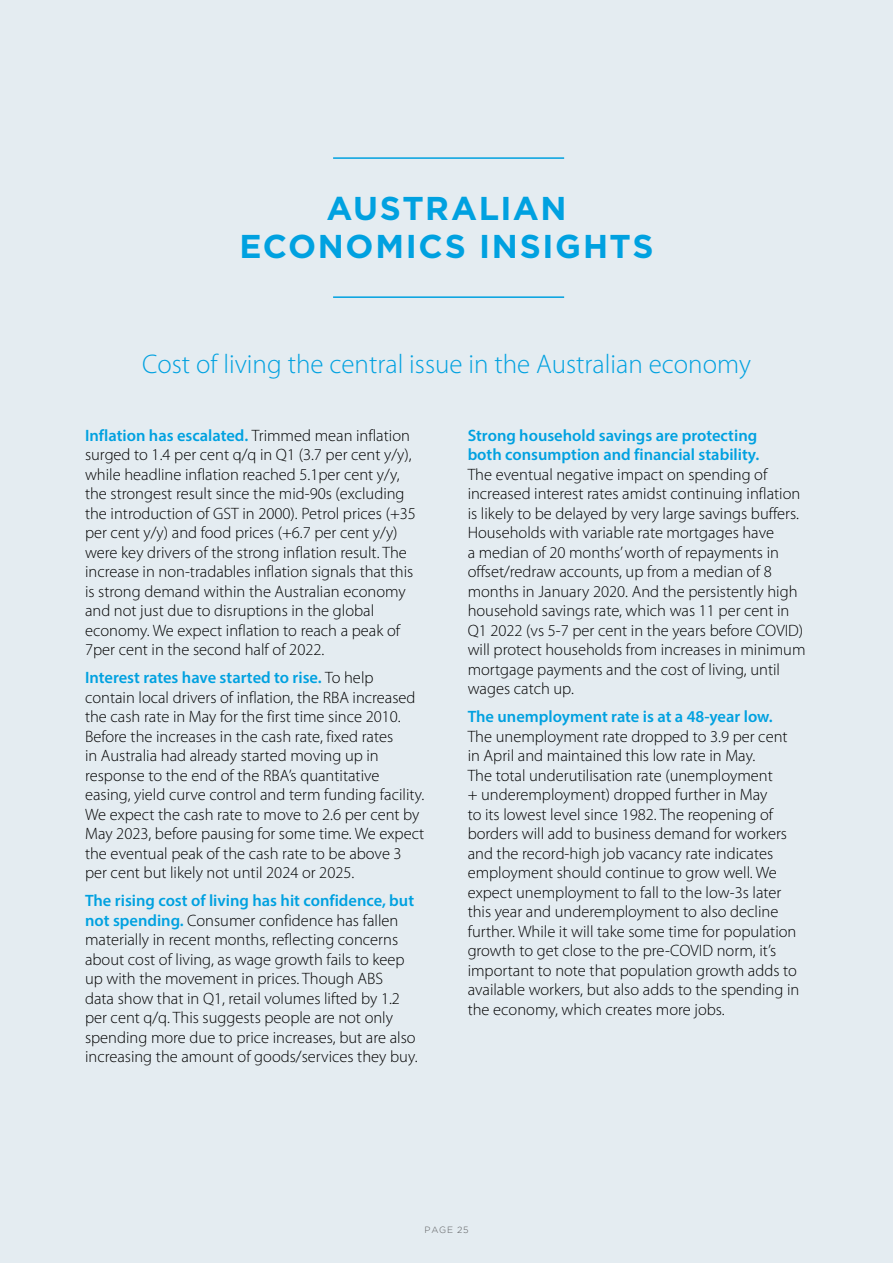
<style>
.page{position:relative;width:893px;height:1263px;background:#e4ecf1}
.page>*{position:absolute;margin:0;border:0;box-sizing:border-box;transform-origin:0 0}
.t1{font:700 33px/37.5px "Gotham";letter-spacing:.05em;color:#00a1e0;text-align:center}
.t2{font:300 27px "Myriad Pro";color:#00a1e0}
.t3{font:300 16.5px/19.5px "Myriad Pro";color:#000}
.t4{font:600 16.5px/19.5px "Myriad Pro";color:#00a1e0}
.t5{font:300 9px "Gotham";letter-spacing:.085em;color:#58595b}
.s1{font-weight:600;color:#00a1e0}
</style>
<div class="page">
<hr style="left:333px;top:157px;width:231px;height:2px;background:#00a1e0">
<hr style="left:333px;top:296px;width:231px;height:2px;background:#00a1e0">
<h1 class="t1" style="left:239px;top:189px;width:416px">AUSTRALIAN<br>ECONOMICS INSIGHTS</h1>
<h2 class="t2" style="left:142px;top:348px;width:610px">Cost of living the central issue in the Australian economy</h2>
<p class="t3" style="left:85px;top:425px;width:332px"><span class="s1">Inflation has escalated.</span> Trimmed mean inflation surged to 1.4 per cent q/q in Q1 (3.7 per cent y/y), while headline inflation reached 5.1per cent y/y, the strongest result since the mid-90s (excluding the introduction of GST in 2000). Petrol prices (+35 per cent y/y) and food prices (+6.7 per cent y/y) were key drivers of the strong inflation result. The increase in non-tradables inflation signals that this is strong demand within the Australian economy and not just due to disruptions in the global economy. We expect inflation to reach a peak of 7per cent in the second half of 2022.</p>
<p class="t3" style="left:85px;top:668px;width:341px"><span class="s1">Interest rates have started to rise.</span> To help contain local drivers of inflation, the RBA increased the cash rate in May for the first time since 2010.<br>Before the increases in the cash rate, fixed rates<br>in Australia had already started moving up in response to the end of the RBA’s quantitative easing, yield curve control and term funding facility.<br>We expect the cash rate to move to 2.6 per cent by May 2023, before pausing for some time. We expect the eventual peak of the cash rate to be above 3 per cent but likely not until 2024 or 2025.</p>
<p class="t3" style="left:85px;top:891px;width:334px"><span class="s1">The rising cost of living has hit confidence, but not spending.</span> Consumer confidence has fallen materially in recent months, reflecting concerns about cost of living, as wage growth fails to keep up with the movement in prices. Though ABS<br>data show that in Q1, retail volumes lifted by 1.2 per cent q/q. This suggests people are not only spending more due to price increases, but are also increasing the amount of goods/services they buy.</p>
<p class="t4" style="left:468px;top:425px;width:293px">Strong household savings are protecting both consumption and financial stability.</p>
<p class="t3" style="left:468px;top:464px;width:339px">The eventual negative impact on spending of increased interest rates amidst continuing inflation is likely to be delayed by very large savings buffers.<br>Households with variable rate mortgages have<br>a median of 20 months’ worth of repayments in offset/redraw accounts, up from a median of 8 months in January 2020. And the persistently high household savings rate, which was 11 per cent in Q1 2022 (vs 5-7 per cent in the years before COVID) will protect households from increases in minimum mortgage payments and the cost of living, until wages catch up.</p>
<p class="t4" style="left:468px;top:706px;width:307px">The unemployment rate is at a 48-year low.</p>
<p class="t3" style="left:468px;top:726px;width:333px">The unemployment rate dropped to 3.9 per cent in April and maintained this low rate in May.<br>The total underutilisation rate (unemployment<br>+ underemployment) dropped further in May<br>to its lowest level since 1982. The reopening of borders will add to business demand for workers and the record-high job vacancy rate indicates employment should continue to grow well. We expect unemployment to fall to the low-3s later this year and underemployment to also decline further. While it will take some time for population growth to get close to the pre-COVID norm, it’s important to note that population growth adds to available workers, but also adds to the spending in the economy, which creates more jobs.</p>
<p class="t5" style="left:425px;top:1225px;width:45px">PAGE 25</p>
</div>
